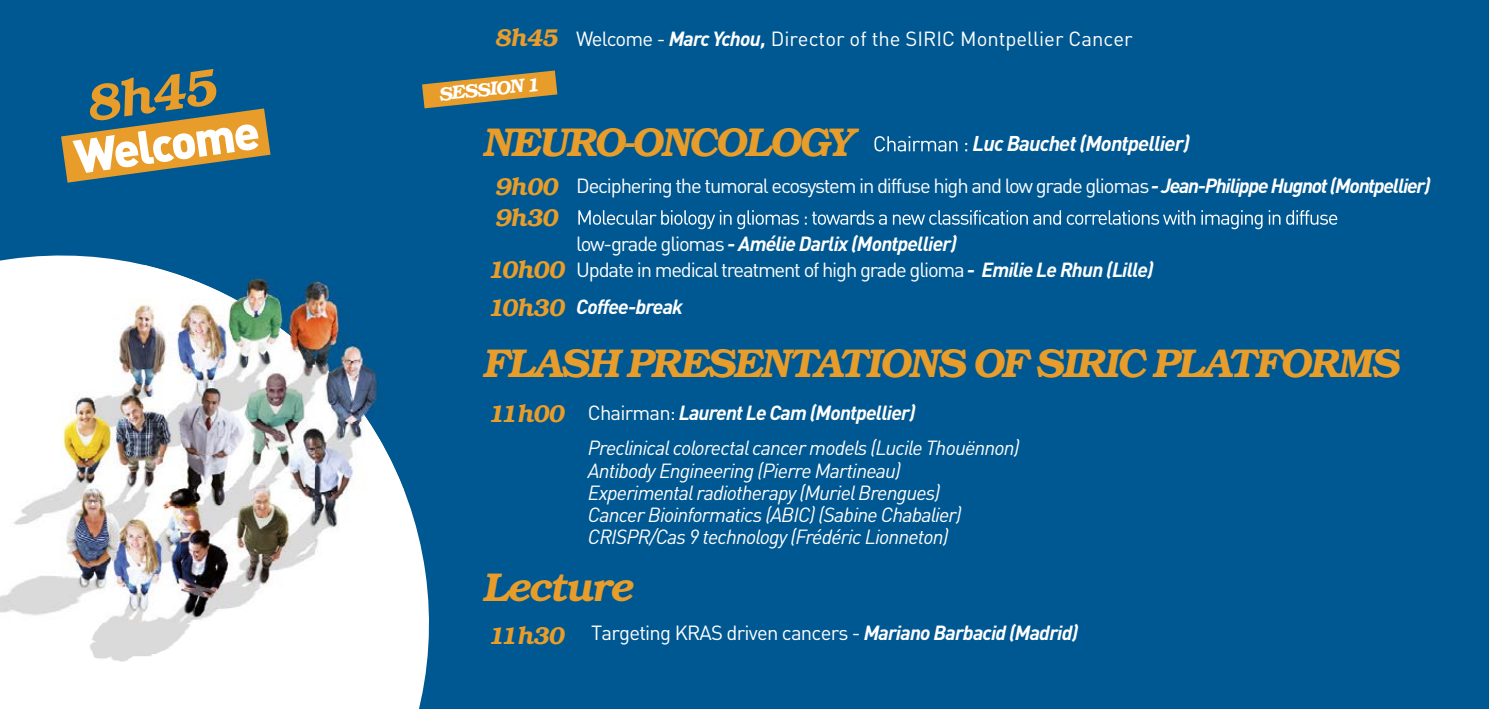
<style>
.page{position:relative;width:1489px;height:709px;background:#fff}
.page>*{position:absolute;margin:0;border:0;box-sizing:border-box;transform-origin:0 0}
.t1{font:italic 600 41px "Bookman ITC";letter-spacing:-.04em;color:#e89d2a}
.t2{font:italic 600 25px/30.5px "Bookman ITC";letter-spacing:-.04em;color:#e89d2a}
.t3{font:italic 700 21.25px "DINOT";letter-spacing:-.04em;color:#fff}
.t4{font:italic 20.25px/22.2px "DINOT";letter-spacing:-.04em;color:#fff}
.t5{font:20.25px/26.2px "DINOT";letter-spacing:-.06em;color:#fff}
.t6{font:20.25px "DINOT";color:#fff}
.t7{font:20.25px "DINOT";letter-spacing:-.04em;color:#fff}
.t8{font:italic 700 20.25px "DINOT";letter-spacing:-.04em;color:#fff}
.t9{font:italic 600 19.5px "Bookman ITC";color:#fff}
.s1{font-family:"Bookman ITC";font-weight:600;font-style:italic;font-size:25px;color:#e89d2a}
.s2{font-weight:700;font-style:italic}
.s3{font-style:normal}
.s4{font-weight:700}
</style>
<div class="page">
<div style="left:0;top:0;width:1488px;height:709px;background:#005892"></div>
<svg style="left:0;top:255px;width:429px;height:454px"></svg>
<img style="left:315px;top:265px;width:88px;height:92px">
<img style="left:0;top:265px;width:315px;height:444px">
<img style="left:315px;top:357px;width:88px;height:352px">
<svg style="left:61px;top:69px;width:209px;height:114px"></svg>
<svg style="left:578px;top:210px;width:759px;height:19px"></svg>
<svg style="left:422px;top:70px;width:135px;height:38px"></svg>
<svg style="left:874px;top:136px;width:93px;height:15px"></svg>
<p class="t6" style="left:495px;top:26px;width:638px"><span class="s1">8h45</span> Welcome - <span class="s2">Marc Ychou,</span> Director of the SIRIC Montpellier Cancer</p>
<p class="t9" style="left:438px;top:83px;width:103px;rotate:-6deg">SESSION 1</p>
<h1 class="t1" style="left:484px;top:119px;width:372px">NEURO-ONCOLOGY</h1>
<p class="t3" style="left:972px;top:130px;width:219px">Luc Bauchet (Montpellier)</p>
<p class="t2" style="left:495px;top:172px;width:65px">9h00<br>9h30</p>
<p class="t2" style="left:489px;top:250px;width:78px;line-height:38.2px">10h00<br>10h30</p>
<p class="t5" style="left:576px;top:173px;width:855px">Deciphering the tumoral ecosystem in diffuse high and low grade gliomas <span class="s2">- Jean-Philippe Hugnot (Montpellier)</span></p>
<p class="t5" style="left:576px;top:230px;width:579px">low-grade gliomas <span class="s2">- Amélie Darlix (Montpellier)<br></span>Update in medical treatment of high grade glioma<span class="s2">- Emilie Le Rhun (Lille)</span></p>
<p class="t8" style="left:576px;top:294px;width:109px">Coffee-break</p>
<h1 class="t1" style="left:484px;top:340px;width:917px">FLASH PRESENTATIONS OF SIRIC PLATFORMS</h1>
<p class="t2" style="left:489px;top:398px;width:78px">11h00</p>
<p class="t4" style="left:588px;top:394px;width:433px;line-height:35.5px"><span class="s3">Chairman:</span> <span class="s4">Laurent Le Cam (Montpellier)<br></span>Preclinical colorectal cancer models (Lucile Thouënnon)</p>
<p class="t4" style="left:588px;top:459px;width:375px">Antibody Engineering (Pierre Martineau)<br>Experimental radiotherapy (Muriel Brengues)<br>Cancer Bioinformatics (ABIC) (Sabine Chabalier)<br>CRISPR/Cas 9 technology (Frédéric Lionneton)</p>
<h1 class="t1" style="left:484px;top:564px;width:151px">Lecture</h1>
<p class="t7" style="left:489px;top:619px;width:590px"><span class="s1">11h30</span> Targeting KRAS driven cancers - <span class="s2">Mariano Barbacid (Madrid)</span></p>
</div>
